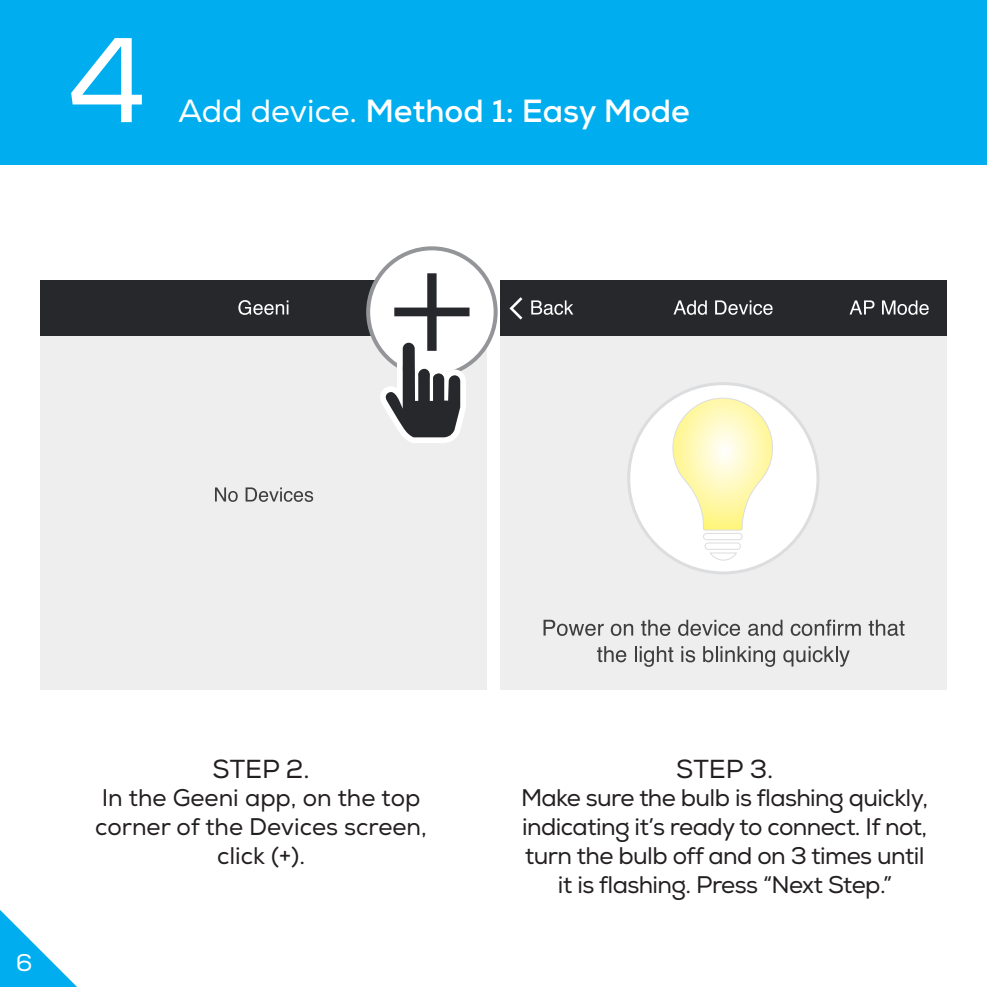
<style>
.page{position:relative;width:987px;height:987px;background:#fff}
.page>*{position:absolute;margin:0;border:0;box-sizing:border-box;transform-origin:0 0}
.t1{font:120px "Nexa";color:#fff}
.t2{font:700 32px "Nexa";color:#fff}
.t3{font:26px "Nexa";color:#231f20}
.t4{font:24px/28.8px "Nexa";letter-spacing:-.025em;color:#231f20;text-align:center}
.t5{font:24px/28.8px "Nexa";color:#231f20;text-align:center}
.t6{font:24px "Nexa";color:#fff}
.s1{font-weight:400}
</style>
<div class="page">
<svg style="left:0;top:910px;width:76px;height:76px"></svg>
<div style="left:500px;top:280px;width:446px;height:57px;background:#26282c"></div>
<svg style="left:673px;top:300px;width:33px;height:15px"></svg>
<svg style="left:715px;top:300px;width:57px;height:15px"></svg>
<svg style="left:849px;top:300px;width:25px;height:14px"></svg>
<svg style="left:882px;top:300px;width:46px;height:15px"></svg>
<div style="left:500px;top:337px;width:446px;height:353px;background:#eeeeef"></div>
<svg style="left:531px;top:300px;width:42px;height:15px"></svg>
<svg style="left:509px;top:297px;width:13px;height:22px"></svg>
<svg style="left:543px;top:619px;width:60px;height:17px"></svg>
<svg style="left:610px;top:623px;width:23px;height:13px"></svg>
<svg style="left:641px;top:619px;width:29px;height:17px"></svg>
<svg style="left:678px;top:619px;width:62px;height:17px"></svg>
<svg style="left:748px;top:619px;width:34px;height:17px"></svg>
<svg style="left:790px;top:619px;width:70px;height:17px"></svg>
<svg style="left:868px;top:619px;width:36px;height:17px"></svg>
<svg style="left:597px;top:646px;width:29px;height:16px"></svg>
<svg style="left:635px;top:646px;width:38px;height:20px"></svg>
<svg style="left:681px;top:646px;width:14px;height:16px"></svg>
<svg style="left:703px;top:646px;width:72px;height:20px"></svg>
<svg style="left:783px;top:646px;width:66px;height:20px"></svg>
<div style="left:628px;top:383px;width:190px;height:190px;background:#fff;border-radius:50%"></div>
<div style="left:703px;top:533px;width:39px;height:7px;border:1px solid #dcdddf;border-radius:3px"></div>
<div style="left:704px;top:542px;width:37px;height:8px;border:1px solid #dcdddf;border-radius:3px"></div>
<svg style="left:710px;top:552px;width:27px;height:9px"></svg>
<svg style="left:672px;top:397px;width:101px;height:134px"></svg>
<div style="left:41px;top:280px;width:445px;height:57px;background:#26282c"></div>
<svg style="left:238px;top:300px;width:50px;height:15px"></svg>
<div style="left:41px;top:337px;width:445px;height:353px;background:#eeeeef"></div>
<svg style="left:215px;top:487px;width:23px;height:15px"></svg>
<svg style="left:245px;top:487px;width:68px;height:15px"></svg>
<div style="left:368px;top:248px;width:127px;height:128px;background:#fff;border-radius:50%"></div>
<div style="left:366px;top:246px;width:131px;height:132px;border:4px solid #939598;border-radius:50%"></div>
<svg style="left:378px;top:273px;width:91px;height:170px"></svg>
<div style="left:0;top:0;width:986px;height:164px;background:#00aeef"></div>
<h1 class="t1" style="left:68px;top:9px;width:81px">4</h1>
<h2 class="t2" style="left:178px;top:90px;width:513px"><span class="s1">Add device.</span> Method 1: Easy Mode</h2>
<p class="t6" style="left:16px;top:948px;width:18px">6</p>
<p class="t3" style="left:212px;top:753px;width:99px">STEP 2.</p>
<p class="t5" style="left:95px;top:784px;width:333px">In the Geeni app, on the top corner of the Devices screen, click (+).</p>
<p class="t3" style="left:676px;top:753px;width:99px">STEP 3.</p>
<p class="t4" style="left:521px;top:784px;width:408px">Make sure the bulb is flashing quickly, indicating it’s ready to connect. If not, turn the bulb off and on 3 times until it is flashing. Press “Next Step.”</p>
</div>
